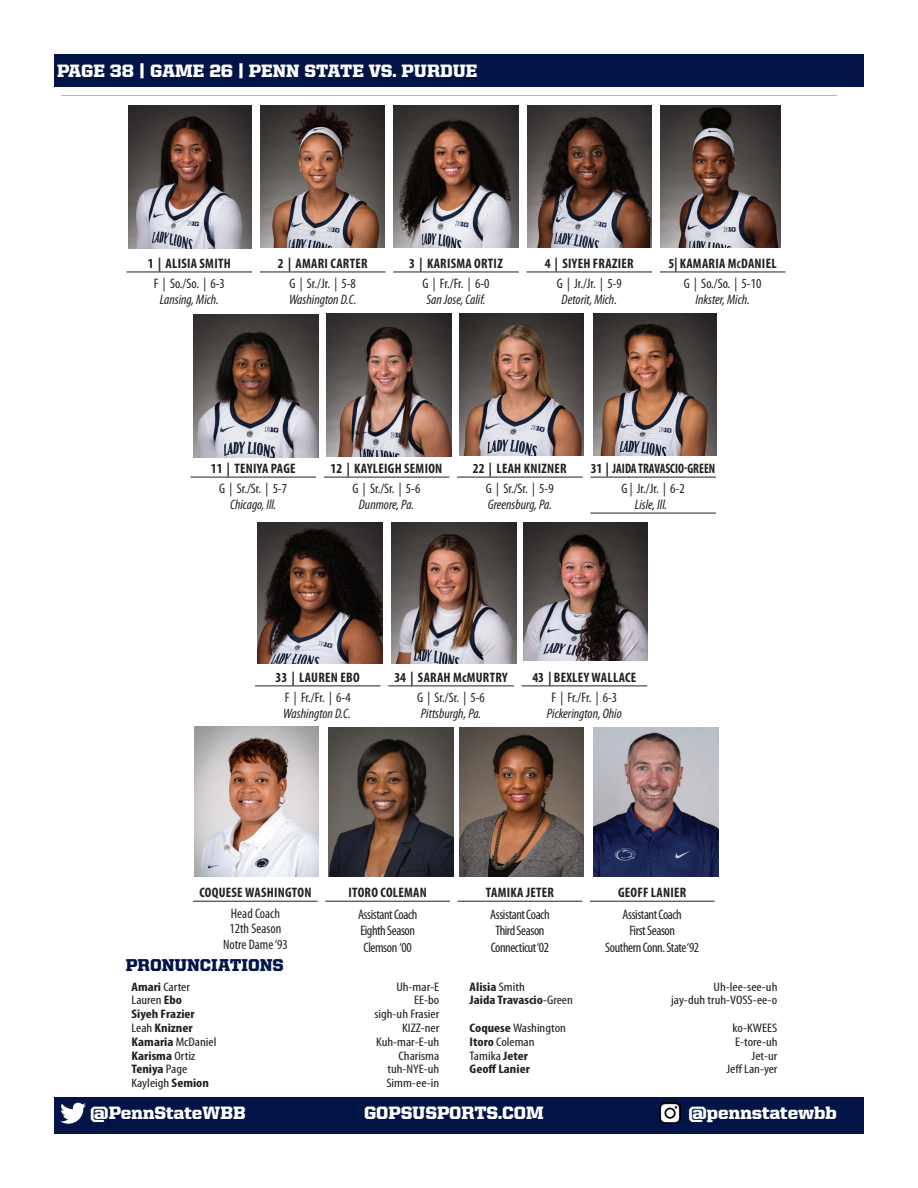
<style>
.page{position:relative;width:918px;height:1188px;background:#fff}
.page>*{position:absolute;margin:0;border:0;box-sizing:border-box;transform-origin:0 0}
.t1{font:900 18px "United Serif Reg";color:#fff}
.t2{font:900 17.25px "United Serif Reg";color:#001447}
.t3{font:700 condensed 13.8px/20.4px "Myriad Pro";letter-spacing:.02em;color:#231f20;text-align:center}
.t4{font:condensed 13.8px/21.5px "Myriad Pro";letter-spacing:-.03em;color:#231f20;text-align:center}
.t5{font:italic condensed 13.8px "Myriad Pro";color:#231f20}
.t6{font:700 condensed 13.8px/20.4px "Myriad Pro";color:#231f20;text-align:center}
.t7{font:condensed 13.8px/15.5px "Myriad Pro";color:#231f20;text-align:center}
.t8{font:condensed 12.45px "Myriad Pro";color:#231f20;scale:1.15 1}
.t9{font:700 condensed 12.45px "Myriad Pro";color:#231f20;scale:1.15 1}
.s1{font-weight:400}
.s2{font-size:10.35px}
.s3{font-weight:700}
</style>
<div class="page">
<div style="left:54px;top:54px;width:810px;height:32px;background:#001447"></div>
<div style="left:54px;top:1097px;width:810px;height:37px;background:#001447"></div>
<img style="left:61px;top:1102px;width:24px;height:22px">
<img style="left:660px;top:1103px;width:21px;height:21px">
<hr style="left:61px;top:95px;width:775px;height:1px;background:#001447">
<hr style="left:61px;top:1094px;width:775px;height:1px;background:#001447">
<hr style="left:127px;top:272px;width:125px;height:1px;background:#231f20">
<hr style="left:260px;top:272px;width:125px;height:1px;background:#231f20">
<hr style="left:393px;top:272px;width:126px;height:1px;background:#231f20">
<hr style="left:527px;top:272px;width:125px;height:1px;background:#231f20">
<hr style="left:660px;top:272px;width:125px;height:1px;background:#231f20">
<img style="left:260px;top:105px;width:125px;height:142px">
<img style="left:528px;top:105px;width:124px;height:142px">
<img style="left:661px;top:105px;width:119px;height:142px">
<img style="left:128px;top:105px;width:123px;height:143px">
<img style="left:394px;top:105px;width:124px;height:142px">
<hr style="left:190px;top:477px;width:126px;height:1px;background:#231f20">
<hr style="left:324px;top:477px;width:125px;height:1px;background:#231f20">
<hr style="left:457px;top:477px;width:126px;height:1px;background:#231f20">
<hr style="left:590px;top:477px;width:126px;height:1px;background:#231f20">
<hr style="left:590px;top:513px;width:126px;height:1px;background:#231f20">
<img style="left:459px;top:314px;width:125px;height:141px">
<img style="left:593px;top:314px;width:123px;height:141px">
<img style="left:391px;top:522px;width:125px;height:142px">
<img style="left:194px;top:315px;width:124px;height:142px">
<hr style="left:255px;top:685px;width:126px;height:1px;background:#231f20">
<hr style="left:388px;top:685px;width:126px;height:1px;background:#231f20">
<hr style="left:522px;top:685px;width:125px;height:1px;background:#231f20">
<img style="left:523px;top:522px;width:125px;height:139px">
<hr style="left:193px;top:901px;width:125px;height:1px;background:#231f20">
<hr style="left:325px;top:901px;width:125px;height:1px;background:#231f20">
<hr style="left:458px;top:901px;width:124px;height:1px;background:#231f20">
<hr style="left:590px;top:901px;width:124px;height:1px;background:#231f20">
<img style="left:328px;top:727px;width:125px;height:149px">
<img style="left:459px;top:727px;width:125px;height:149px">
<img style="left:194px;top:727px;width:125px;height:150px">
<img style="left:594px;top:727px;width:124px;height:149px">
<img style="left:258px;top:522px;width:124px;height:142px">
<img style="left:327px;top:314px;width:125px;height:142px">
<h1 class="t1" style="left:57px;top:60px;width:422px">PAGE 38 | GAME 26 | PENN STATE VS. PURDUE</h1>
<p class="t3" style="left:148px;top:253px;width:84px">1 | ALISIA SMITH<br><span class="s1">F | So./So. | 6-3</span></p>
<p class="t5" style="left:160px;top:291px;width:60px">Lansing, Mich.</p>
<p class="t3" style="left:278px;top:253px;width:91px">2 | AMARI CARTER<br><span class="s1">G | Sr./Jr. | 5-8</span></p>
<p class="t5" style="left:289px;top:291px;width:69px">Washington D.C.</p>
<p class="t3" style="left:409px;top:253px;width:95px">3 | KARISMA ORTIZ<br><span class="s1">G | Fr./Fr. | 6-0</span></p>
<p class="t5" style="left:426px;top:291px;width:61px">San Jose, Calif.</p>
<p class="t3" style="left:545px;top:253px;width:91px">4 | SIYEH FRAZIER<br><span class="s1">G | Jr./Jr. | 5-9</span></p>
<p class="t5" style="left:562px;top:291px;width:57px">Detorit, Mich.</p>
<p class="t3" style="left:668px;top:253px;width:110px">5| KAMARIA M<span class="s2">C</span>DANIEL<br><span class="s1">G | So./So. | 5-10</span></p>
<p class="t5" style="left:695px;top:291px;width:56px">Inkster, Mich.</p>
<p class="t3" style="left:211px;top:458px;width:86px">11 | TENIYA PAGE<br><span class="s1">G | Sr./Sr. | 5-7</span></p>
<p class="t5" style="left:230px;top:496px;width:47px">Chicago, Ill.</p>
<p class="t3" style="left:331px;top:458px;width:113px">12 | KAYLEIGH SEMION<br><span class="s1">G | Sr./Sr. | 5-6</span></p>
<p class="t5" style="left:359px;top:496px;width:57px">Dunmore, Pa.</p>
<p class="t3" style="left:473px;top:458px;width:95px">22 | LEAH KNIZNER<br><span class="s1">G | Sr./Sr. | 5-9</span></p>
<p class="t5" style="left:488px;top:496px;width:66px">Greensburg, Pa.</p>
<p class="t6" style="left:591px;top:458px;width:126px">31 | JAIDA TRAVASCIO-GREEN<br><span class="s1">G | Jr./Jr. | 6-2</span></p>
<p class="t5" style="left:635px;top:496px;width:34px">Lisle, Ill.</p>
<p class="t4" style="left:276px;top:667px;width:86px;line-height:20.4px"><span class="s3">33 | LAUREN EBO<br></span>F | Fr./Fr. | 6-4</p>
<p class="t5" style="left:283px;top:705px;width:69px">Washington D.C.</p>
<p class="t3" style="left:394px;top:667px;width:115px">34 | SARAH McMURTRY<br><span class="s1">G | Sr./Sr. | 5-6</span></p>
<p class="t5" style="left:421px;top:705px;width:62px">Pittsburgh, Pa.</p>
<p class="t3" style="left:532px;top:667px;width:105px">43 | BEXLEY WALLACE<br><span class="s1">F | Fr./Fr. | 6-3</span></p>
<p class="t5" style="left:547px;top:705px;width:76px">Pickerington, Ohio</p>
<p class="t3" style="left:199px;top:882px;width:114px">COQUESE WASHINGTON<br><span class="s1">Head Coach</span></p>
<p class="t7" style="left:223px;top:921px;width:66px">12th Season<br>Notre Dame ‘93</p>
<p class="t2" style="left:126px;top:956px;width:159px">PRONUNCIATIONS</p>
<p class="t4" style="left:348px;top:882px;width:80px"><span class="s3">ITORO COLEMAN<br></span>Assistant Coach</p>
<p class="t4" style="left:360px;top:922px;width:56px;line-height:16.5px;text-align:left">Eighth Season<br>Clemson ‘00</p>
<p class="t8" style="left:131px;top:979px;width:52px"><span class="s3">Amari</span> Carter</p>
<p class="t8" style="left:396px;top:979px;width:39px">Uh-mar-E</p>
<p class="t8" style="left:131px;top:993px;width:45px">Lauren <span class="s3">Ebo</span></p>
<p class="t8" style="left:414px;top:993px;width:23px">EE-bo</p>
<p class="t9" style="left:131px;top:1006px;width:57px">Siyeh Frazier</p>
<p class="t8" style="left:374px;top:1007px;width:58px">sigh-uh Frasier</p>
<p class="t9" style="left:131px;top:1020px;width:55px"><span class="s1">Leah</span> Knizner</p>
<p class="t8" style="left:402px;top:1020px;width:34px">KIZZ-ner</p>
<p class="t8" style="left:131px;top:1034px;width:75px"><span class="s3">Kamaria</span> McDaniel</p>
<p class="t8" style="left:376px;top:1034px;width:56px">Kuh-mar-E-uh</p>
<p class="t9" style="left:131px;top:1048px;width:57px">Karisma <span class="s1">Ortiz</span></p>
<p class="t8" style="left:399px;top:1048px;width:37px">Charisma</p>
<p class="t9" style="left:131px;top:1061px;width:50px">Teniya <span class="s1">Page</span></p>
<p class="t8" style="left:387px;top:1062px;width:47px">tuh-NYE-uh</p>
<p class="t8" style="left:131px;top:1075px;width:69px">Kayleigh <span class="s3">Semion</span></p>
<p class="t8" style="left:386px;top:1075px;width:47px">Simm-ee-in</p>
<p class="t4" style="left:486px;top:882px;width:69px"><span class="s3">TAMIKA JETER<br></span>Assistant Coach</p>
<p class="t4" style="left:491px;top:922px;width:60px;line-height:16.5px">Third Season<br>Connecticut ‘02</p>
<p class="t4" style="left:618px;top:882px;width:70px"><span class="s3">GEOFF LANIER<br></span>Assistant Coach</p>
<p class="t4" style="left:605px;top:922px;width:95px;line-height:16.5px">First Season<br>Southern Conn. State ‘92</p>
<p class="t9" style="left:470px;top:979px;width:49px">Alisia <span class="s1">Smith</span></p>
<p class="t8" style="left:714px;top:979px;width:57px">Uh-lee-see-uh</p>
<p class="t9" style="left:470px;top:992px;width:91px">Jaida Travascio<span class="s1">-Green</span></p>
<p class="t8" style="left:671px;top:993px;width:94px">jay-duh truh-VOSS-ee-o</p>
<p class="t8" style="left:470px;top:1020px;width:85px"><span class="s3">Coquese</span> Washington</p>
<p class="t8" style="left:733px;top:1020px;width:41px">ko-KWEES</p>
<p class="t8" style="left:470px;top:1034px;width:58px"><span class="s3">Itoro</span> Coleman</p>
<p class="t8" style="left:735px;top:1034px;width:38px">E-tore-uh</p>
<p class="t8" style="left:470px;top:1048px;width:52px">Tamika <span class="s3">Jeter</span></p>
<p class="t8" style="left:752px;top:1048px;width:24px">Jet-ur</p>
<p class="t9" style="left:470px;top:1061px;width:54px">Geoff Lanier</p>
<p class="t8" style="left:726px;top:1062px;width:46px">Jeff Lan-yer</p>
<h1 class="t1" style="left:90px;top:1102px;width:157px">@PennStateWBB</h1>
<h1 class="t1" style="left:364px;top:1102px;width:181px">GOPSUSPORTS.COM</h1>
<h1 class="t1" style="left:688px;top:1103px;width:150px">@pennstatewbb</h1>
</div>
